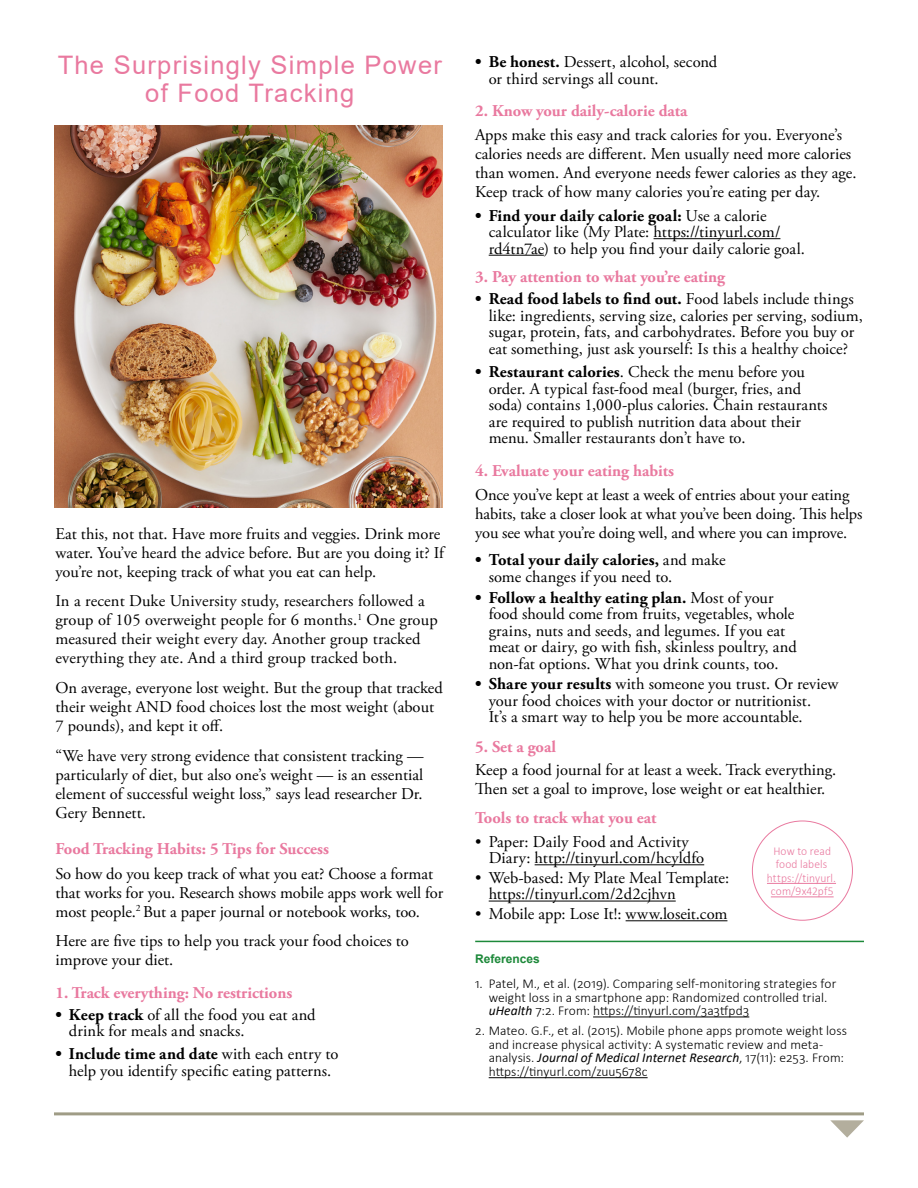
<style>
.page{position:relative;width:918px;height:1188px;background:#fff}
.page>*{position:absolute;margin:0;border:0;box-sizing:border-box;transform-origin:0 0}
.t1{font:25.5px/28.5px "Arial";letter-spacing:.05em;color:#e9799f;text-align:center}
.t2{font:16.5px/16.5px "Adobe Garamond Pro";color:#000}
.t3{font:700 16.5px "Adobe Garamond Pro";color:#e9799f}
.t4{font:300 13.5px/13.5px "Calibri";letter-spacing:.005em;color:#000}
.t5{font:300 12px/13.5px "Calibri";letter-spacing:.01em;color:#e9799f;text-align:center;scale:.96 1}
.t6{font:700 12px "Arial";color:#1d893a}
.s1{font-weight:700}
.s2{font-weight:400;font-style:italic}
</style>
<div class="page">
<svg style="left:830px;top:1120px;width:34px;height:18px"></svg>
<hr style="left:54px;top:1112px;width:810px;height:3px;background:#9f9c86">
<hr style="left:767px;top:883px;width:69px;height:1px;background:#e9799f">
<hr style="left:771px;top:897px;width:63px;height:1px;background:#e9799f">
<hr style="left:593px;top:1017px;width:156px;height:1px;background:#000">
<hr style="left:489px;top:1077px;width:159px;height:1px;background:#000">
<hr style="left:654px;top:238px;width:126px;height:1px;background:#000">
<hr style="left:489px;top:255px;width:55px;height:1px;background:#000">
<hr style="left:535px;top:864px;width:169px;height:1px;background:#000">
<hr style="left:489px;top:901px;width:187px;height:1px;background:#000">
<hr style="left:626px;top:920px;width:101px;height:1px;background:#000">
<img style="left:54px;top:125px;width:389px;height:383px">
<hr style="left:475px;top:941px;width:389px;height:1px;background:#1d893a">
<h1 class="t1" style="left:58px;top:50px;width:386px">The Surprisingly Simple Power of Food Tracking</h1>
<p class="t2" style="left:55px;top:525px;width:390px;line-height:18.9px">Eat this, not that. Have more fruits and veggies. Drink more water. You’ve heard the advice before. But are you doing it? If you’re not, keeping track of what you eat can help.</p>
<p class="t2" style="left:55px;top:592px;width:384px;line-height:18.9px">In a recent Duke University study, researchers followed a group of 105 overweight people for 6 months.<sup>1</sup> One group measured their weight every day. Another group tracked everything they ate. And a third group tracked both.</p>
<p class="t2" style="left:55px;top:679px;width:389px;line-height:19px">On average, everyone lost weight. But the group that tracked their weight AND food choices lost the most weight (about<br>7 pounds), and kept it off.</p>
<p class="t2" style="left:55px;top:747px;width:370px;line-height:18.9px;text-align:justify">“We have very strong evidence that consistent tracking — particularly of diet, but also one’s weight — is an essential element of successful weight loss,” says lead researcher Dr.<br>Gery Bennett.</p>
<p class="t3" style="left:55px;top:839px;width:275px">Food Tracking Habits: 5 Tips for Success</p>
<p class="t2" style="left:55px;top:865px;width:389px;line-height:18.9px">So how do you keep track of what you eat? Choose a format that works for you. Research shows mobile apps work well for most people.<sup>2</sup> But a paper journal or notebook works, too.</p>
<p class="t2" style="left:55px;top:932px;width:355px;line-height:19px">Here are five tips to help you track your food choices to improve your diet.</p>
<p class="t3" style="left:55px;top:983px;width:239px">1. Track everything: No restrictions</p>
<p class="t2" style="left:69px;top:1007px;width:248px;text-indent:-13px"><span class="s1">• Keep track</span> of all the food you eat and drink for meals and snacks.</p>
<p class="t2" style="left:55px;top:1047px;width:285px;text-align:center"><span class="s1">• Include time and date</span> with each entry to help you identify specific eating patterns.</p>
<p class="t2" style="left:489px;top:54px;width:230px;text-indent:-13px"><span class="s1">• Be honest.</span> Dessert, alcohol, second or third servings all count.</p>
<p class="t3" style="left:475px;top:101px;width:214px">2. Know your daily-calorie data</p>
<p class="t2" style="left:475px;top:126px;width:383px;line-height:19px">Apps make this easy and track calories for you. Everyone’s calories needs are different. Men usually need more calories than women. And everyone needs fewer calories as they age.<br>Keep track of how many calories you’re eating per day.</p>
<p class="t2" style="left:489px;top:208px;width:318px;text-indent:-13px"><span class="s1">• Find your daily calorie goal:</span> Use a calorie calculator like (My Plate: https://tinyurl.com/ rd4tn7ae) to help you find your daily calorie goal.</p>
<p class="t3" style="left:475px;top:268px;width:251px">3. Pay attention to what you’re eating</p>
<p class="t2" style="left:489px;top:291px;width:376px;text-indent:-13px"><span class="s1">• Read food labels to find out.</span> Food labels include things like: ingredients, serving size, calories per serving, sodium, sugar, protein, fats, and carbohydrates. Before you buy or eat something, just ask yourself: Is this a healthy choice?</p>
<p class="t2" style="left:489px;top:364px;width:340px;text-indent:-13px"><span class="s1">• Restaurant calories</span>. Check the menu before you order. A typical fast-food meal (burger, fries, and soda) contains 1,000-plus calories. Chain restaurants are required to publish nutrition data about their menu. Smaller restaurants don’t have to.</p>
<p class="t3" style="left:475px;top:461px;width:200px">4. Evaluate your eating habits</p>
<p class="t2" style="left:475px;top:486px;width:389px;line-height:19px">Once you’ve kept at least a week of entries about your eating habits, take a closer look at what you’ve been doing. This helps you see what you’re doing well, and where you can improve.</p>
<p class="t2" style="left:489px;top:552px;width:239px;text-indent:-13px"><span class="s1">• Total your daily calories,</span> and make some changes if you need to.</p>
<p class="t2" style="left:489px;top:590px;width:310px;text-indent:-13px"><span class="s1">• Follow a healthy eating plan.</span> Most of your food should come from fruits, vegetables, whole grains, nuts and seeds, and legumes. If you eat meat or dairy, go with fish, skinless poultry, and non-fat options. What you drink counts, too.</p>
<p class="t2" style="left:489px;top:676px;width:351px;text-indent:-13px"><span class="s1">• Share your results</span> with someone you trust. Or review your food choices with your doctor or nutritionist.<br>It’s a smart way to help you be more accountable.</p>
<p class="t3" style="left:475px;top:738px;width:82px">5. Set a goal</p>
<p class="t2" style="left:475px;top:761px;width:363px;line-height:18.9px">Keep a food journal for at least a week. Track everything.<br>Then set a goal to improve, lose weight or eat healthier.</p>
<p class="t3" style="left:475px;top:809px;width:183px">Tools to track what you eat</p>
<p class="t2" style="left:489px;top:834px;width:217px;text-indent:-13px">• Paper: Daily Food and Activity<br>Diary: http://tinyurl.com/hcyldfo</p>
<p class="t2" style="left:489px;top:870px;width:242px;text-indent:-13px">• Web-based: My Plate Meal Template: https://tinyurl.com/2d2cjhvn</p>
<p class="t2" style="left:475px;top:906px;width:254px">• Mobile app: Lose It!: www.loseit.com</p>
<p class="t5" style="left:767px;top:844px;width:73px">How to read food labels https://tinyurl. com/9x42pf5</p>
<p class="t6" style="left:475px;top:951px;width:66px">References</p>
<p class="t4" style="left:489px;top:977px;width:349px;text-indent:-14px">1. Patel, M., et al. (2019). Comparing self-monitoring strategies for weight loss in a smartphone app: Randomized controlled trial. <span class="s2">uHealth</span> 7:2. From: https://tinyurl.com/3a3tfpd3</p>
<p class="t4" style="left:489px;top:1024px;width:360px;text-indent:-14px">2. Mateo. G.F., et al. (2015). Mobile phone apps promote weight loss and increase physical activity: A systematic review and meta&shy;analysis. <span class="s2">Journal of Medical Internet Research</span>, 17(11): e253. From: https://tinyurl.com/zuu5678c</p>
</div>
